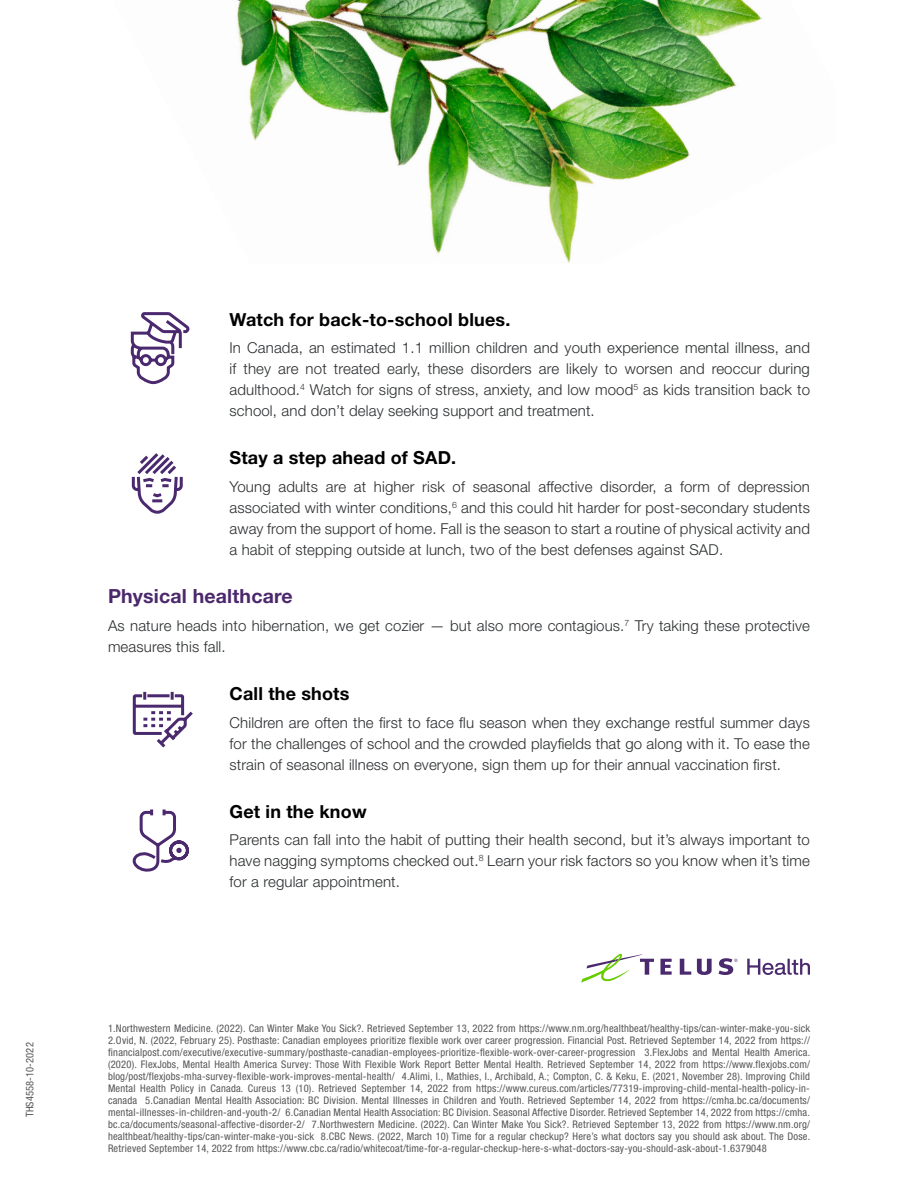
<style>
.page{position:relative;width:918px;height:1188px;background:#fff}
.page>*{position:absolute;margin:0;border:0;box-sizing:border-box;transform-origin:0 0}
.Body_text{font:700 19.5px "Helvetica Neue LT Std";letter-spacing:.01em;color:#4b286c}
.Body_text-2{font:700 18px "Helvetica Neue LT Std";letter-spacing:.01em;color:#000}
.Body_text-3{font:300 15px/21px "Helvetica Neue LT Std";letter-spacing:.01em;color:#2a2c2e;text-align:justify}
.Body_text-4{font:condensed 10.5px/12px "Helvetica Neue LT Std";letter-spacing:.02em;color:#555658;text-align:justify}
</style>
<div class="page">
<svg style="left:660px;top:959px;width:12px;height:16px"></svg>
<svg style="left:680px;top:959px;width:11px;height:16px"></svg>
<svg style="left:697px;top:959px;width:15px;height:16px"></svg>
<svg style="left:581px;top:954px;width:73px;height:29px"></svg>
<svg style="left:719px;top:958px;width:19px;height:17px"></svg>
<svg style="left:747px;top:959px;width:63px;height:16px"></svg>
<img style="left:237px;top:0;width:526px;height:263px">
<svg style="left:131px;top:453px;width:52px;height:61px"></svg>
<svg style="left:130px;top:312px;width:60px;height:73px"></svg>
<svg style="left:132px;top:691px;width:61px;height:57px"></svg>
<svg style="left:133px;top:809px;width:56px;height:62px"></svg>
<p class="Body_text-4" style="left:24px;top:1117px;width:77px;rotate:-90deg">THS4558-10-2022</p>
<p class="Body_text-2" style="left:230px;top:308px;width:283px">Watch for back-to-school blues.</p>
<p class="Body_text-3" style="left:229px;top:337px;width:582px">In Canada, an estimated 1.1 million children and youth experience mental illness, and if they are not treated early, these disorders are likely to worsen and reoccur during adulthood.<sup>4</sup> Watch for signs of stress, anxiety, and low mood<sup>5</sup> as kids transition back to school, and don’t delay seeking support and treatment.</p>
<p class="Body_text-2" style="left:230px;top:447px;width:228px">Stay a step ahead of SAD.</p>
<p class="Body_text-3" style="left:230px;top:476px;width:582px">Young adults are at higher risk of seasonal affective disorder, a form of depression associated with winter conditions,<sup>6</sup> and this could hit harder for post-secondary students away from the support of home. Fall is the season to start a routine of physical activity and a habit of stepping outside at lunch, two of the best defenses against SAD.</p>
<p class="Body_text" style="left:108px;top:584px;width:186px">Physical healthcare</p>
<p class="Body_text-3" style="left:108px;top:615px;width:704px">As nature heads into hibernation, we get cozier — but also more contagious.<sup>7</sup> Try taking these protective measures this fall.</p>
<p class="Body_text-2" style="left:230px;top:682px;width:121px">Call the shots</p>
<p class="Body_text-3" style="left:230px;top:712px;width:582px">Children are often the first to face flu season when they exchange restful summer days for the challenges of school and the crowded playfields that go along with it. To ease the strain of seasonal illness on everyone, sign them up for their annual vaccination first.</p>
<p class="Body_text-2" style="left:230px;top:800px;width:139px">Get in the know</p>
<p class="Body_text-3" style="left:230px;top:829px;width:582px">Parents can fall into the habit of putting their health second, but it’s always important to have nagging symptoms checked out.<sup>8</sup> Learn your risk factors so you know when it’s time for a regular appointment.</p>
<p class="Body_text-4" style="left:108px;top:1022px;width:704px">1.Northwestern Medicine. (2022). Can Winter Make You Sick?. Retrieved September 13, 2022 from https://www.nm.org/healthbeat/healthy-tips/can-winter-make-you-sick 2.Ovid, N. (2022, February 25). Posthaste: Canadian employees prioritize flexible work over career progression. Financial Post. Retrieved September 14, 2022 from https:// financialpost.com/executive/executive-summary/posthaste-canadian-employees-prioritize-flexible-work-over-career-progression 3.FlexJobs and Mental Health America. (2020). FlexJobs, Mental Health America Survey: Those With Flexible Work Report Better Mental Health. Retrieved September 14, 2022 from https://www.flexjobs.com/ blog/post/flexjobs-mha-survey-flexible-work-improves-mental-health/ 4.Alimi, I., Mathies, I., Archibald, A.; Compton, C. &amp; Keku, E. (2021, November 28). Improving Child Mental Health Policy in Canada. Cureus 13 (10). Retrieved September 14, 2022 from https://www.cureus.com/articles/77319-improving-child-mental-health-policy-in&shy;canada 5.Canadian Mental Health Association: BC Division. Mental Illnesses in Children and Youth. Retrieved September 14, 2022 from https://cmha.bc.ca/documents/ mental-illnesses-in-children-and-youth-2/ 6.Canadian Mental Health Association: BC Division. Seasonal Affective Disorder. Retrieved September 14, 2022 from https://cmha. bc.ca/documents/seasonal-affective-disorder-2/ 7.Northwestern Medicine. (2022). Can Winter Make You Sick?. Retrieved September 13, 2022 from https://www.nm.org/ healthbeat/healthy-tips/can-winter-make-you-sick 8.CBC News. (2022, March 10) Time for a regular checkup? Here’s what doctors say you should ask about. The Dose.<br>Retrieved September 14, 2022 from https://www.cbc.ca/radio/whitecoat/time-for-a-regular-checkup-here-s-what-doctors-say-you-should-ask-about-1.6379048</p>
</div>
